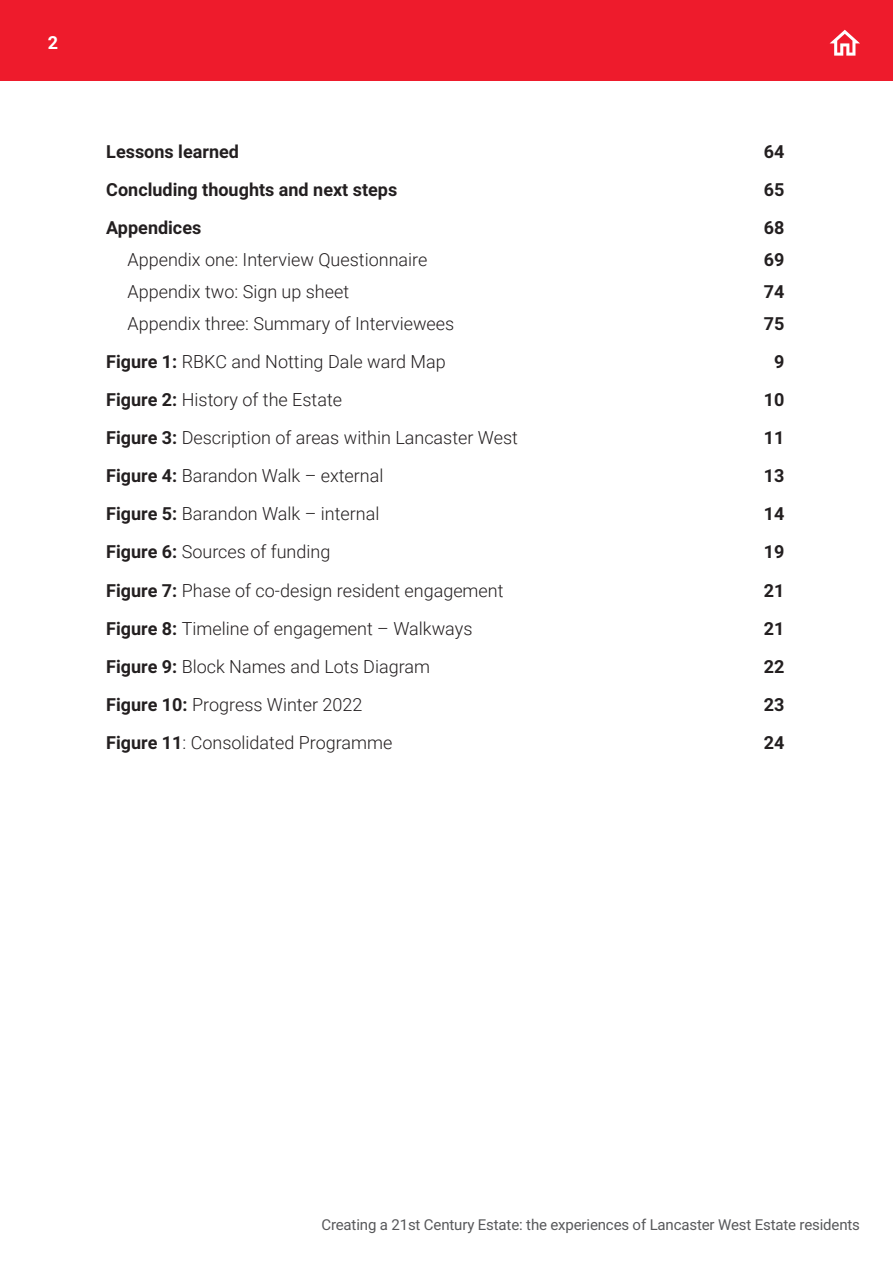
<style>
.page{position:relative;width:893px;height:1263px;background:#fff}
.page>*{position:absolute;margin:0;border:0;box-sizing:border-box;transform-origin:0 0}
.t1{font:300 18px "Roboto";color:#231f20}
.t2{font:700 18px "Roboto";color:#231f20}
.t3{font:700 18px "Roboto";color:#fff}
.t4{font:15px "Roboto";letter-spacing:-.01em;color:#57585a}
.s1{font-weight:700}
</style>
<div class="page">
<div style="left:0;top:0;width:893px;height:81px;background:#ee1b2c"></div>
<svg style="left:830px;top:30px;width:30px;height:26px"></svg>
<p class="t3" style="left:48px;top:30px;width:12px">2</p>
<p class="t2" style="left:106px;top:139px;width:134px">Lessons learned</p>
<p class="t2" style="left:764px;top:139px;width:22px">64</p>
<p class="t2" style="left:106px;top:177px;width:292px">Concluding thoughts and next steps</p>
<p class="t2" style="left:764px;top:177px;width:22px">65</p>
<p class="t2" style="left:106px;top:215px;width:97px">Appendices</p>
<p class="t2" style="left:764px;top:215px;width:22px">68</p>
<p class="t1" style="left:128px;top:247px;width:301px">Appendix one: Interview Questionnaire</p>
<p class="t2" style="left:764px;top:247px;width:22px">69</p>
<p class="t1" style="left:128px;top:279px;width:223px">Appendix two: Sign up sheet</p>
<p class="t2" style="left:764px;top:279px;width:22px">74</p>
<p class="t1" style="left:128px;top:311px;width:328px">Appendix three: Summary of Interviewees</p>
<p class="t2" style="left:764px;top:311px;width:22px">75</p>
<p class="t1" style="left:106px;top:349px;width:341px"><span class="s1">Figure 1:</span> RBKC and Notting Dale ward Map</p>
<p class="t2" style="left:774px;top:349px;width:12px">9</p>
<p class="t1" style="left:106px;top:387px;width:237px"><span class="s1">Figure 2:</span> History of the Estate</p>
<p class="t2" style="left:764px;top:387px;width:22px">10</p>
<p class="t1" style="left:106px;top:425px;width:413px"><span class="s1">Figure 3:</span> Description of areas within Lancaster West</p>
<p class="t2" style="left:764px;top:425px;width:22px">11</p>
<p class="t1" style="left:106px;top:463px;width:279px"><span class="s1">Figure 4:</span> Barandon Walk – external</p>
<p class="t2" style="left:764px;top:463px;width:22px">13</p>
<p class="t1" style="left:106px;top:501px;width:275px"><span class="s1">Figure 5:</span> Barandon Walk – internal</p>
<p class="t2" style="left:764px;top:501px;width:22px">14</p>
<p class="t1" style="left:106px;top:539px;width:226px"><span class="s1">Figure 6:</span> Sources of funding</p>
<p class="t2" style="left:764px;top:539px;width:22px">19</p>
<p class="t1" style="left:106px;top:578px;width:399px"><span class="s1">Figure 7:</span> Phase of co-design resident engagement</p>
<p class="t2" style="left:764px;top:578px;width:22px">21</p>
<p class="t1" style="left:106px;top:616px;width:368px"><span class="s1">Figure 8:</span> Timeline of engagement – Walkways</p>
<p class="t2" style="left:764px;top:616px;width:22px">21</p>
<p class="t1" style="left:106px;top:654px;width:325px"><span class="s1">Figure 9:</span> Block Names and Lots Diagram</p>
<p class="t2" style="left:764px;top:654px;width:22px">22</p>
<p class="t1" style="left:106px;top:692px;width:258px"><span class="s1">Figure 10:</span> Progress Winter 2022</p>
<p class="t2" style="left:764px;top:692px;width:22px">23</p>
<p class="t1" style="left:106px;top:730px;width:288px"><span class="s1">Figure 11</span>: Consolidated Programme</p>
<p class="t2" style="left:764px;top:730px;width:22px">24</p>
<p class="t4" style="left:321px;top:1214px;width:540px">Creating a 21st Century Estate: the experiences of Lancaster West Estate residents</p>
</div>
